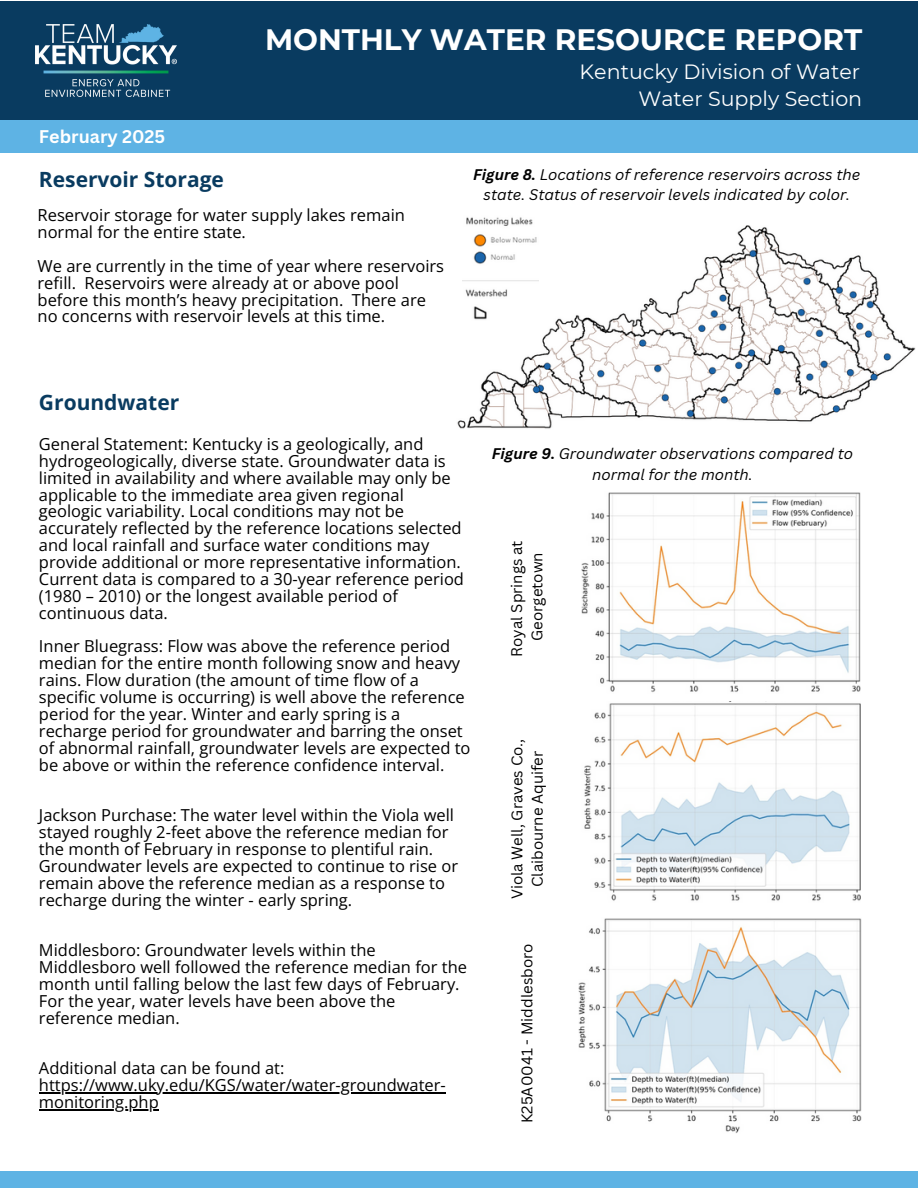
<style>
.page{position:relative;width:918px;height:1188px;background:#fff}
.page>*{position:absolute;margin:0;border:0;box-sizing:border-box;transform-origin:0 0}
.t1{font:700 29.4px "Montserrat";color:#fff}
.t2{font:700 21px "Open Sans";color:#093b60}
.t3{font:20.7px "Montserrat";color:#fff}
.t4{font:20.55px "Montserrat";color:#fff}
.t5{font:700 17.85px "Canva Sans";color:#fff}
.t6{font:16.5px/16.8px "Open Sans";color:#000}
.t7{font:italic 15px/20.2px "Canva Sans";color:#000;text-align:center}
.t8{font:15px "Canva Sans";color:#000}
.s1{font-weight:700}
</style>
<div class="page">
<div style="left:0;top:1px;width:918px;height:119px;background:#093b60"></div>
<div style="left:0;top:1172px;width:918px;height:16px;background:#5eb3e4"></div>
<div style="left:0;top:120px;width:918px;height:33px;background:#5eb3e4"></div>
<img style="left:35px;top:25px;width:142px;height:72px">
<img style="left:457px;top:225px;width:459px;height:204px">
<img style="left:462px;top:217px;width:77px;height:103px">
<img style="left:581px;top:492px;width:279px;height:200px">
<img style="left:584px;top:703px;width:276px;height:198px">
<img style="left:578px;top:918px;width:284px;height:215px">
<hr style="left:39px;top:1092px;width:407px;height:1px;background:#000">
<hr style="left:39px;top:1109px;width:120px;height:1px;background:#000">
<h4 class="t1" style="left:265px;top:22px;width:599px">MONTHLY WATER RESOURCE REPORT</h4>
<p class="t4" style="left:580px;top:59px;width:282px">Kentucky Division of Water</p>
<h3 class="t5" style="left:39px;top:124px;width:128px">February 2025</h3>
<h5 class="t2" style="left:39px;top:165px;width:187px">Reservoir Storage</h5>
<h1 class="t6" style="left:38px;top:206px;width:369px">Reservoir storage for water supply lakes remain normal for the entire state.</h1>
<h3 class="t6" style="left:38px;top:257px;width:408px">We are currently in the time of year where reservoirs refill. Reservoirs were already at or above pool before this month’s heavy precipitation. There are no concerns with reservoir levels at this time.</h3>
<h5 class="t2" style="left:39px;top:388px;width:142px">Groundwater</h5>
<h2 class="t3" style="left:638px;top:86px;width:225px">Water Supply Section</h2>
<p class="t7" style="left:473px;top:164px;width:389px"><span class="s1">Figure 8.</span> Locations of reference reservoirs across the state. Status of reservoir levels indicated by color.</p>
<h5 class="t6" style="left:39px;top:435px;width:427px">General Statement: Kentucky is a geologically, and hydrogeologically, diverse state. Groundwater data is limited in availability and where available may only be applicable to the immediate area given regional geologic variability. Local conditions may not be accurately reflected by the reference locations selected and local rainfall and surface water conditions may provide additional or more representative information.<br>Current data is compared to a 30-year reference period (1980 – 2010) or the longest available period of continuous data.</h5>
<h2 class="t6" style="left:39px;top:638px;width:433px">Inner Bluegrass: Flow was above the reference period median for the entire month following snow and heavy rains. Flow duration (the amount of time flow of a specific volume is occurring) is well above the reference period for the year. Winter and early spring is a recharge period for groundwater and barring the onset of abnormal rainfall, groundwater levels are expected to be above or within the reference confidence interval.</h2>
<p class="t6" style="left:39px;top:806px;width:421px">Jackson Purchase: The water level within the Viola well stayed roughly 2-feet above the reference median for the month of February in response to plentiful rain.<br>Groundwater levels are expected to continue to rise or remain above the reference median as a response to recharge during the winter - early spring.</p>
<p class="t6" style="left:39px;top:941px;width:430px">Middlesboro: Groundwater levels within the Middlesboro well followed the reference median for the month until falling below the last few days of February.<br>For the year, water levels have been above the reference median.</p>
<h5 class="t6" style="left:39px;top:1060px;width:247px">Additional data can be found at:</h5>
<h5 class="t6" style="left:39px;top:1076px;width:408px">https://www.uky.edu/KGS/water/water-groundwater-</h5>
<h5 class="t6" style="left:39px;top:1093px;width:121px">monitoring.php</h5>
<p class="t7" style="left:492px;top:444px;width:363px"><span class="s1">Figure 9.</span> Groundwater observations compared to normal for the month.</p>
<p class="t8" style="left:506px;top:657px;width:118px;rotate:-90deg">Royal Springs at</p>
<p class="t8" style="left:526px;top:641px;width:90px;rotate:-90deg">Georgetown</p>
<h5 class="t8" style="left:506px;top:899px;width:162px;rotate:-90deg">Viola Well, Graves Co.,</h5>
<p class="t8" style="left:527px;top:887px;width:138px;rotate:-90deg">Claibourne Aquifer</p>
<p class="t8" style="left:517px;top:1123px;width:181px;rotate:-90deg">K25A0041 - Middlesboro</p>
</div>
